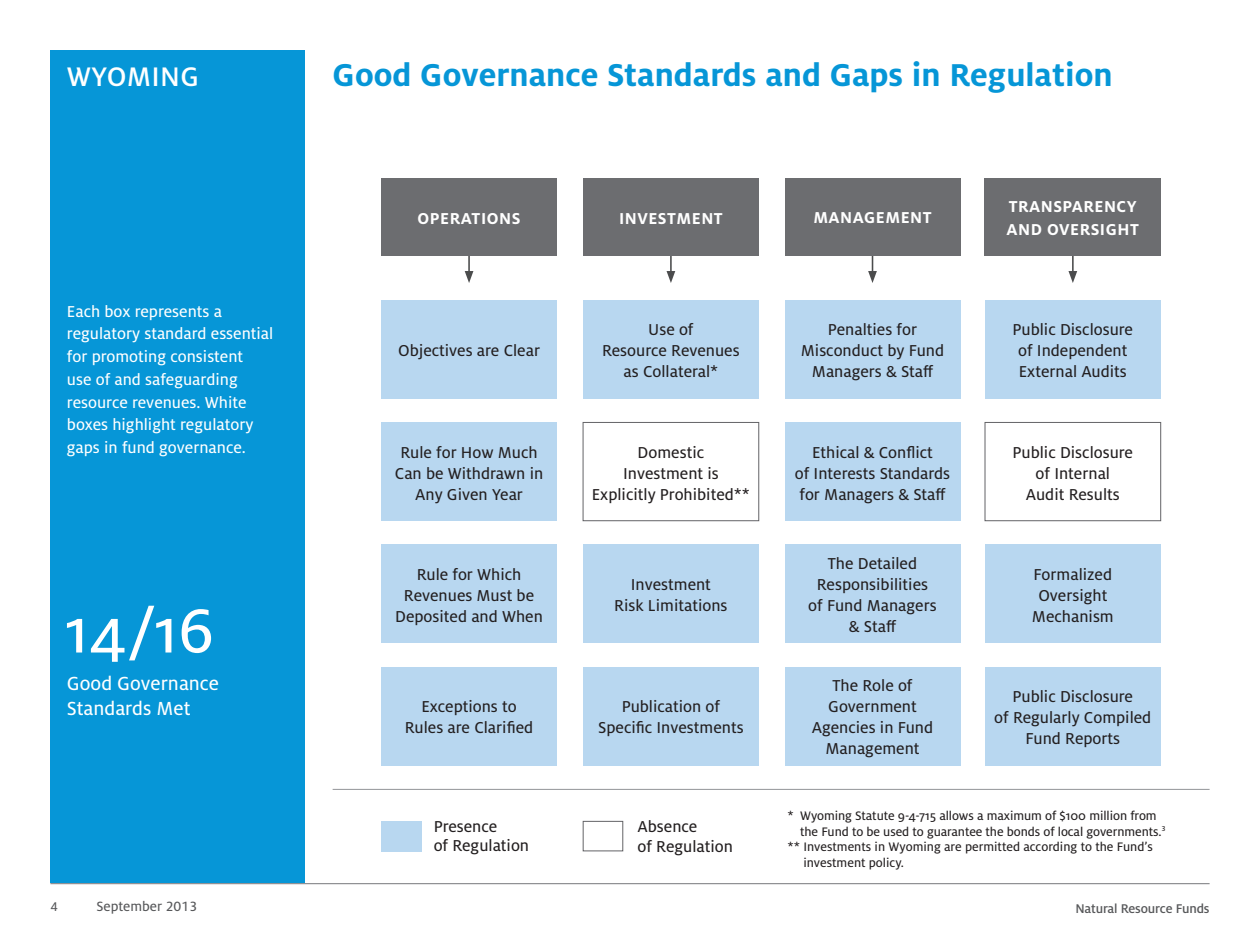
<style>
.page{position:relative;width:1260px;height:945px;background:#fff}
.page>*{position:absolute;margin:0;border:0;box-sizing:border-box;transform-origin:0 0}
.gap{font:68.77px "Milo OT Text";color:#fff}
.page_head{font:700 35px "Milo OT";color:#0696d7}
.t1{font:500 29.75px "Milo OT";letter-spacing:.01em;color:#fff}
.gap_measure{font:21px/24.5px "Milo OT Text";color:#fff}
.text_boxes{font:17.5px/21px "Milo OT Text";color:#231f20;text-align:center}
.side_caption_white{font:17.5px/22.8px "Milo OT Text";color:#fff}
.text_boxes_header{font:700 17.5px "Milo OT";letter-spacing:.03em;color:#fff}
.text_boxes_legend{font:17.5px "Milo OT Text";color:#231f20}
.t2{font:14.88px "Milo OT Text";color:#57585a}
.t3{font:500 14px "Milo OT";letter-spacing:-.01em;color:#57585a}
.pagination_black{font:14px "Milo OT Text";color:#57585a}
.chart_footnote{font:13.65px/15.8px "Milo OT Text";letter-spacing:-.005em;color:#231f20}
</style>
<div class="page">
<div style="left:50px;top:50px;width:255px;height:833px;background:#0696d7"></div>
<hr style="left:50px;top:883px;width:1160px;height:1px;background:#76787b">
<hr style="left:468px;top:248px;width:2px;height:26px;background:#4b4c4d">
<svg style="left:465px;top:271px;width:8px;height:12px"></svg>
<hr style="left:670px;top:248px;width:2px;height:26px;background:#4b4c4d">
<svg style="left:667px;top:271px;width:8px;height:12px"></svg>
<svg style="left:868px;top:255px;width:9px;height:28px"></svg>
<hr style="left:1072px;top:248px;width:2px;height:26px;background:#4b4c4d">
<svg style="left:1068px;top:271px;width:9px;height:12px"></svg>
<div style="left:381px;top:178px;width:176px;height:78px;background:#6c6d70"></div>
<div style="left:381px;top:300px;width:176px;height:99px;background:#b8d7f0"></div>
<div style="left:381px;top:821px;width:41px;height:30px;background:#b8d7f0"></div>
<div style="left:583px;top:821px;width:40px;height:30px;background:#fff;border:1px solid #636366"></div>
<div style="left:381px;top:422px;width:176px;height:99px;background:#b8d7f0"></div>
<div style="left:381px;top:545px;width:176px;height:98px;background:#b8d7f0"></div>
<div style="left:381px;top:667px;width:176px;height:98px;background:#b8d7f0"></div>
<div style="left:583px;top:178px;width:176px;height:78px;background:#6c6d70"></div>
<div style="left:583px;top:300px;width:176px;height:99px;background:#b8d7f0"></div>
<div style="left:583px;top:422px;width:176px;height:99px;border:1px solid #636366"></div>
<div style="left:583px;top:545px;width:176px;height:98px;background:#b8d7f0"></div>
<div style="left:583px;top:667px;width:176px;height:98px;background:#b8d7f0"></div>
<div style="left:785px;top:178px;width:175px;height:77px;background:#6c6d70"></div>
<div style="left:785px;top:300px;width:175px;height:99px;background:#b8d7f0"></div>
<div style="left:785px;top:422px;width:175px;height:99px;background:#b8d7f0"></div>
<div style="left:785px;top:545px;width:175px;height:98px;background:#b8d7f0"></div>
<div style="left:785px;top:667px;width:175px;height:98px;background:#b8d7f0"></div>
<div style="left:985px;top:178px;width:176px;height:78px;background:#6c6d70"></div>
<div style="left:985px;top:300px;width:176px;height:99px;background:#b8d7f0"></div>
<div style="left:985px;top:422px;width:176px;height:99px;border:1px solid #636366"></div>
<div style="left:985px;top:545px;width:176px;height:98px;background:#b8d7f0"></div>
<div style="left:985px;top:667px;width:176px;height:98px;background:#b8d7f0"></div>
<hr style="left:333px;top:789px;width:877px;height:1px;background:#939598">
<h3 class="t1" style="left:67px;top:60px;width:133px">WYOMING</h3>
<p class="side_caption_white" style="left:67px;top:300px;width:208px">Each box represents a regulatory standard essential for promoting consistent<br>use of and safeguarding resource revenues. White boxes highlight regulatory gaps in fund governance.</p>
<p class="gap" style="left:65px;top:593px;width:151px">14/16</p>
<p class="gap_measure" style="left:67px;top:672px;width:154px">Good Governance<br>Standards Met</p>
<p class="page_head" style="left:333px;top:55px;width:782px">Good Governance Standards and Gaps in Regulation</p>
<p class="text_boxes_header" style="left:418px;top:208px;width:104px">OPERATIONS</p>
<p class="text_boxes" style="left:398px;top:340px;width:143px">Objectives are Clear</p>
<p class="text_boxes" style="left:395px;top:442px;width:150px">Rule for How Much<br>Can be Withdrawn in<br>Any Given Year</p>
<p class="text_boxes" style="left:395px;top:564px;width:149px">Rule for Which<br>Revenues Must be<br>Deposited and When</p>
<p class="text_boxes" style="left:405px;top:697px;width:130px">Exceptions to<br>Rules are Clarified</p>
<p class="text_boxes_legend" style="left:434px;top:817px;width:65px">Presence</p>
<p class="text_boxes_legend" style="left:434px;top:836px;width:97px">of Regulation</p>
<p class="text_boxes_header" style="left:619px;top:208px;width:105px">INVESTMENT</p>
<p class="text_boxes" style="left:602px;top:319px;width:139px">Use of<br>Resource Revenues as Collateral*</p>
<p class="text_boxes" style="left:592px;top:442px;width:160px">Domestic<br>Investment is<br>Explicitly Prohibited**</p>
<p class="text_boxes" style="left:614px;top:574px;width:115px">Investment<br>Risk Limitations</p>
<p class="text_boxes" style="left:598px;top:697px;width:147px">Publication of<br>Specific Investments</p>
<p class="text_boxes_legend" style="left:638px;top:817px;width:61px">Absence</p>
<p class="text_boxes_legend" style="left:638px;top:837px;width:97px">of Regulation</p>
<p class="text_boxes_header" style="left:813px;top:208px;width:120px">MANAGEMENT</p>
<p class="text_boxes" style="left:801px;top:319px;width:145px">Penalties for<br>Misconduct by Fund<br>Managers &amp; Staff</p>
<p class="text_boxes" style="left:795px;top:442px;width:157px">Ethical &amp; Conflict<br>of Interests Standards for Managers &amp; Staff</p>
<p class="text_boxes" style="left:808px;top:553px;width:130px">The Detailed<br>Responsibilities of Fund Managers &amp; Staff</p>
<p class="text_boxes" style="left:812px;top:676px;width:123px">The Role of<br>Government<br>Agencies in Fund<br>Management</p>
<p class="text_boxes_header" style="left:1009px;top:197px;width:129px">TRANSPARENCY</p>
<p class="text_boxes_header" style="left:1006px;top:220px;width:134px">AND OVERSIGHT</p>
<p class="text_boxes" style="left:1013px;top:319px;width:122px">Public Disclosure of Independent<br>External Audits</p>
<p class="text_boxes" style="left:1013px;top:442px;width:122px">Public Disclosure of Internal<br>Audit Results</p>
<p class="text_boxes" style="left:1032px;top:564px;width:83px">Formalized<br>Oversight<br>Mechanism</p>
<p class="text_boxes" style="left:994px;top:686px;width:159px">Public Disclosure<br>of Regularly Compiled<br>Fund Reports</p>
<p class="chart_footnote" style="left:800px;top:808px;width:367px;text-indent:-13px">* Wyoming Statute 9-4-715 allows a maximum of $100 million from the Fund to be used to guarantee the bonds of local governments.<sup>3</sup></p>
<p class="chart_footnote" style="left:803px;top:839px;width:351px;text-indent:-16px">** Investments in Wyoming are permitted according to the Fund’s investment policy.</p>
<p class="pagination_black" style="left:50px;top:899px;width:9px">4</p>
<p class="t2" style="left:96px;top:898px;width:102px">September 2013</p>
<p class="t3" style="left:1075px;top:901px;width:136px">Natural Resource Funds</p>
</div>
